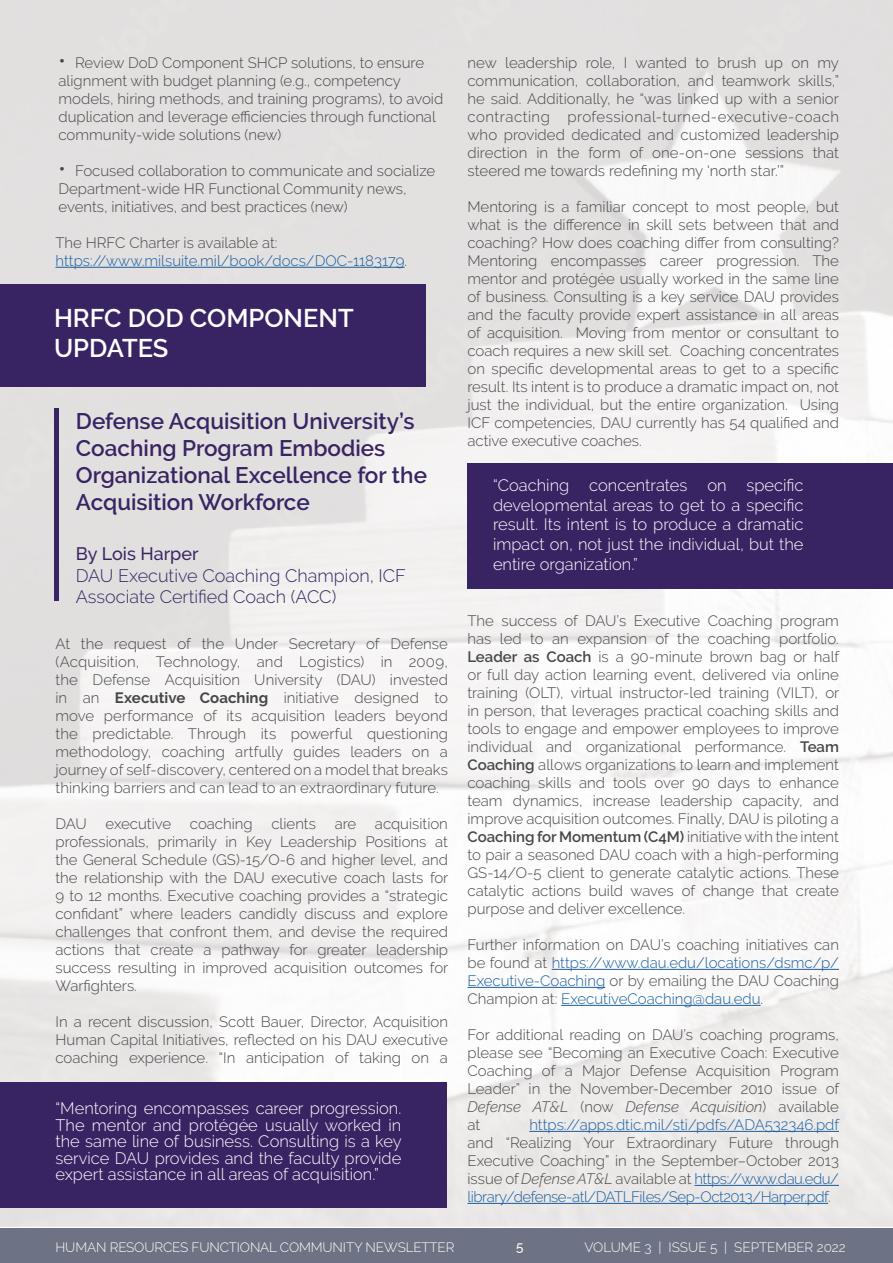
<style>
.page{position:relative;width:893px;height:1263px;background:#fff}
.page>*{position:absolute;margin:0;border:0;box-sizing:border-box;transform-origin:0 0}
.t1{font:600 25.5px/30.6px "Raleway";color:#fff}
.t2{font:600 22.5px/27px "Raleway";color:#382463}
.t3{font:300 18px/21.6px "Raleway";color:#382463}
.t4{font:500 18px "Raleway";color:#382463}
.t5{font:300 16.5px/16.5px "Raleway";color:#fff;text-align:justify}
.t6{font:300 15px/18px "Raleway";color:#454647;text-align:justify}
.t7{font:300 15px/18px "Raleway";color:#175d9e}
.t8{font:300 13.5px "Raleway";letter-spacing:-.01em;color:#fff}
.t9{font:500 13.5px "Raleway";color:#fff}
.s1{font-size:21px}
.s2{color:#454647}
.s3{font-weight:700}
.s4{font-weight:600}
.s5{color:#175d9e}
.s6{font-style:italic}
</style>
<div class="page">
<div style="left:0;top:1228px;width:893px;height:35px;background:#6d7384"></div>
<img style="left:0;top:0;width:893px;height:1227px">
<hr style="left:56px;top:267px;width:348px;height:1px;background:#175d9e">
<hr style="left:552px;top:969px;width:287px;height:1px;background:#175d9e">
<hr style="left:467px;top:987px;width:138px;height:1px;background:#175d9e">
<hr style="left:561px;top:1005px;width:200px;height:1px;background:#175d9e">
<hr style="left:529px;top:1131px;width:310px;height:1px;background:#175d9e">
<hr style="left:694px;top:1185px;width:145px;height:1px;background:#175d9e">
<hr style="left:467px;top:1203px;width:361px;height:1px;background:#175d9e">
<svg style="left:472px;top:826px;width:4px;height:3px"></svg>
<svg style="left:472px;top:862px;width:4px;height:3px"></svg>
<svg style="left:472px;top:916px;width:4px;height:3px"></svg>
<svg style="left:472px;top:952px;width:4px;height:4px"></svg>
<svg style="left:472px;top:970px;width:4px;height:4px"></svg>
<svg style="left:472px;top:1006px;width:4px;height:3px"></svg>
<div style="left:0;top:284px;width:425px;height:102px;background:#382463"></div>
<div style="left:0;top:1082px;width:446px;height:125px;background:#382463"></div>
<div style="left:467px;top:463px;width:426px;height:125px;background:#382463"></div>
<div style="left:54px;top:408px;width:5px;height:193px;background:#382463"></div>
<p class="t6" style="left:58px;top:54px;width:386px;text-align:left"><span class="s1">•</span> Review DoD Component SHCP solutions, to ensure alignment with budget planning (e.g., competency models, hiring methods, and training programs), to avoid duplication and leverage efficiencies through functional community-wide solutions (new)</p>
<p class="t6" style="left:58px;top:162px;width:378px;text-align:left"><span class="s1">•</span> Focused collaboration to communicate and socialize<br>Department-wide HR Functional Community news, events, initiatives, and best practices (new)</p>
<p class="t7" style="left:56px;top:234px;width:353px"><span class="s2">The HRFC Charter is available at: </span>https://www.milsuite.mil/book/docs/DOC-1183179<span class="s2">.</span></p>
<h1 class="t1" style="left:54px;top:302px;width:301px">HRFC DOD COMPONENT<br>UPDATES</h1>
<h2 class="t2" style="left:76px;top:407px;width:353px">Defense Acquisition University’s<br>Coaching Program Embodies<br>Organizational Excellence for the<br>Acquisition Workforce</h2>
<p class="t4" style="left:76px;top:543px;width:124px">By Lois Harper</p>
<p class="t3" style="left:76px;top:564px;width:332px">DAU Executive Coaching Champion, ICF<br>Associate Certified Coach (ACC)</p>
<p class="t6" style="left:56px;top:635px;width:394px">At the request of the Under Secretary of Defense (Acquisition, Technology, and Logistics) in 2009, the Defense Acquisition University (DAU) invested in an <span class="s3">Executive Coaching</span> initiative designed to move performance of its acquisition leaders beyond the predictable. Through its powerful questioning methodology, coaching artfully guides leaders on a journey of self-discovery, centered on a model that breaks thinking barriers and can lead to an extraordinary future.</p>
<p class="t6" style="left:56px;top:815px;width:33px">DAU</p>
<p class="t6" style="left:106px;top:815px;width:149px">executive coaching</p>
<p class="t6" style="left:271px;top:815px;width:46px">clients</p>
<p class="t6" style="left:335px;top:815px;width:23px">are</p>
<p class="t6" style="left:56px;top:815px;width:394px;text-indent:319px">acquisition professionals, primarily in Key Leadership Positions at the General Schedule (GS)-15/O-6 and higher level, and the relationship with the DAU executive coach lasts for 9 to 12 months. Executive coaching provides a “strategic confidant” where leaders candidly discuss and explore challenges that confront them, and devise the required actions that create a pathway for greater leadership success resulting in improved acquisition outcomes for Warfighters.</p>
<p class="t6" style="left:56px;top:1013px;width:394px">In a recent discussion, Scott Bauer, Director, Acquisition Human Capital Initiatives, reflected on his DAU executive coaching experience. “In anticipation of taking on a</p>
<p class="t5" style="left:56px;top:1100px;width:348px">“Mentoring encompasses career progression.<br>The mentor and protégée usually worked in the same line of business. Consulting is a key service DAU provides and the faculty provide expert assistance in all areas of acquisition.”</p>
<p class="t6" style="left:467px;top:54px;width:373px">new leadership role, I wanted to brush up on my communication, collaboration, and teamwork skills,” he said. Additionally, he “was linked up with a senior contracting professional-turned-executive-coach who provided dedicated and customized leadership direction in the form of one-on-one sessions that steered me towards redefining my ‘north star.’”</p>
<p class="t6" style="left:467px;top:198px;width:373px">Mentoring is a familiar concept to most people, but what is the difference in skill sets between that and coaching? How does coaching differ from consulting?<br>Mentoring encompasses career progression. The mentor and protégée usually worked in the same line of business. Consulting is a key service DAU provides and the faculty provide expert assistance in all areas of acquisition. Moving from mentor or consultant to coach requires a new skill set. Coaching concentrates on specific developmental areas to get to a specific result. Its intent is to produce a dramatic impact on, not just the individual, but the entire organization. Using ICF competencies, DAU currently has 54 qualified and active executive coaches.</p>
<p class="t5" style="left:493px;top:475px;width:312px;line-height:19.8px">“Coaching concentrates on specific developmental areas to get to a specific result. Its intent is to produce a dramatic impact on, not just the individual, but the entire organization.”</p>
<p class="t6" style="left:467px;top:612px;width:373px">The success of DAU’s Executive Coaching program has led to an expansion of the coaching portfolio.<br><span class="s4">Leader as Coach</span> is a 90-minute brown bag or half or full day action learning event, delivered via online training (OLT), virtual instructor-led training (VILT), or in person, that leverages practical coaching skills and tools to engage and empower employees to improve individual and organizational performance. <span class="s4">Team Coaching</span> allows organizations to learn and implement coaching skills and tools over 90 days to enhance team dynamics, increase leadership capacity, and improve acquisition outcomes. Finally, DAU is piloting a <span class="s4">Coaching for Momentum (C4M)</span> initiative with the intent to pair a seasoned DAU coach with a high-performing GS-14/O-5 client to generate catalytic actions. These catalytic actions build waves of change that create purpose and deliver excellence.</p>
<p class="t6" style="left:467px;top:936px;width:373px">Further information on DAU’s coaching initiatives can be found at <span class="s5">https://www.dau.edu/locations/dsmc/p/ Executive-Coaching</span> or by emailing the DAU Coaching Champion at: <span class="s5">ExecutiveCoaching@dau.edu</span>.</p>
<p class="t6" style="left:467px;top:1026px;width:373px">For additional reading on DAU’s coaching programs, please see “Becoming an Executive Coach: Executive Coaching of a Major Defense Acquisition Program Leader” in the November-December 2010 issue of <span class="s6">Defense AT&amp;L</span> (now <span class="s6">Defense Acquisition</span>) available at</p>
<p class="t7" style="left:529px;top:1116px;width:311px">https://apps.dtic.mil/sti/pdfs/ADA532346.pdf</p>
<p class="t6" style="left:467px;top:1134px;width:373px">and “Realizing Your Extraordinary Future through Executive Coaching” in the September–October 2013 issue of <span class="s6">Defense AT&amp;L</span> available at <span class="s5">https://www.dau.edu/ library/defense-atl/DATLFiles/Sep-Oct2013/Harper.pdf</span>.</p>
<p class="t8" style="left:55px;top:1239px;width:400px">HUMAN RESOURCES FUNCTIONAL COMMUNITY NEWSLETTER</p>
<p class="t9" style="left:516px;top:1238px;width:9px">5</p>
<p class="t8" style="left:584px;top:1239px;width:263px">VOLUME 3 | ISSUE 5 | SEPTEMBER 2022</p>
</div>
